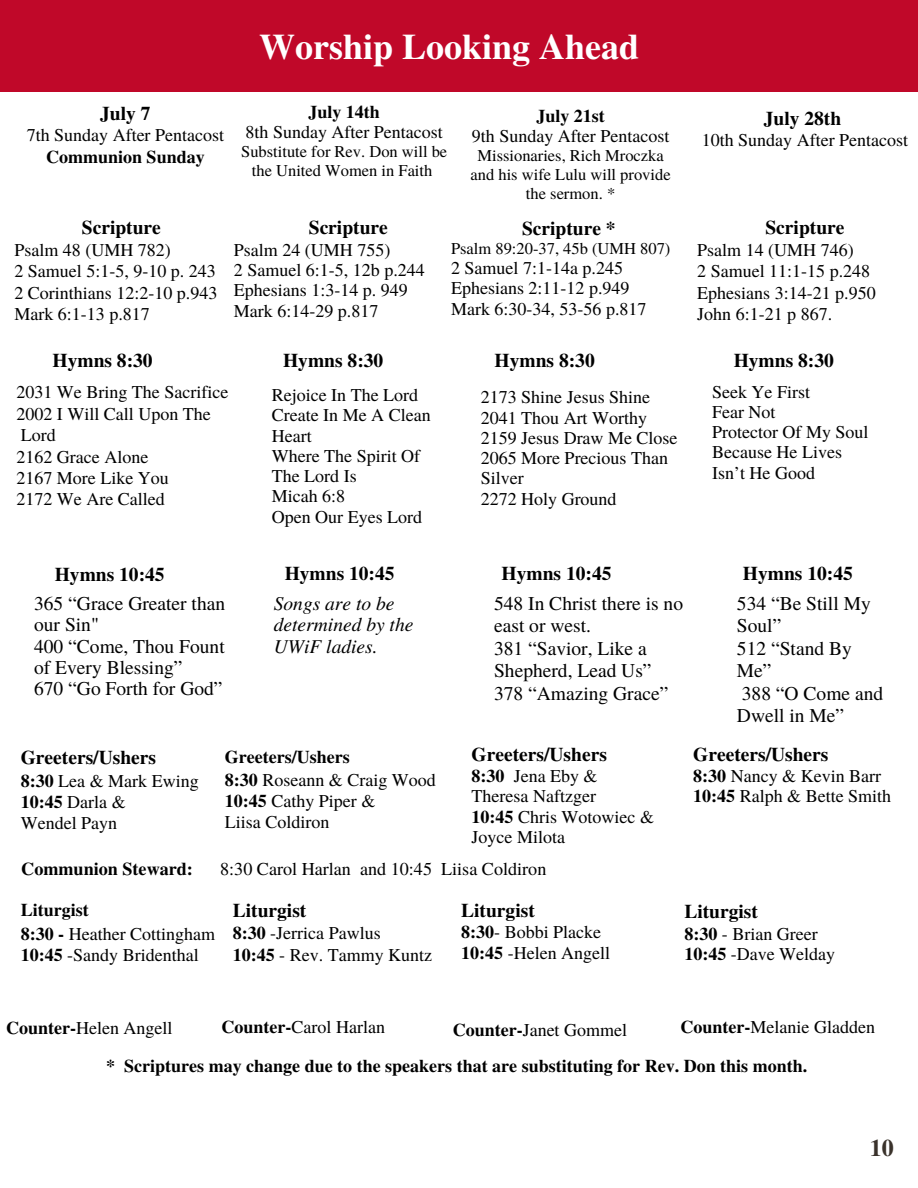
<style>
.page{position:relative;width:918px;height:1188px;background:#fff}
.page>*{position:absolute;margin:0;border:0;box-sizing:border-box;transform-origin:0 0}
.t1{font:700 36px "Te X Gyre Termes";color:#fff}
.t2{font:700 24px "Te X Gyre Termes";color:#3a322b}
.t3{font:19.5px/22.5px "Te X Gyre Termes";color:#000}
.t4{font:700 19.5px "Te X Gyre Termes";color:#000}
.t5{font:italic 19.5px/21.3px "Te X Gyre Termes";color:#000}
.t6{font:18.15px "Te X Gyre Termes";color:#000}
.t7{font:700 18.15px "Te X Gyre Termes";color:#000}
.t8{font:18px/20.2px "Te X Gyre Termes";color:#000}
.t9{font:700 18px "Te X Gyre Termes";color:#000}
.t10{font:16.5px/19.2px "Te X Gyre Termes";color:#000;text-align:center}
.s1{font-weight:700}
</style>
<div class="page">
<div style="left:0;top:0;width:918px;height:92px;background:#c00829"></div>
<h3 class="t1" style="left:259px;top:19px;width:381px">Worship Looking Ahead</h3>
<h3 class="t4" style="left:100px;top:98px;width:52px">July 7</h3>
<h3 class="t8" style="left:27px;top:124px;width:199px;line-height:21.3px;text-align:center">7th Sunday After Pentacost<br><span class="s1">Communion Sunday</span></h3>
<p class="t4" style="left:82px;top:213px;width:81px">Scripture</p>
<p class="t8" style="left:14px;top:238px;width:205px;line-height:21.3px">Psalm 48 (UMH 782)<br>2 Samuel 5:1-5, 9-10 p. 243<br>2 Corinthians 12:2-10 p.943<br>Mark 6:1-13 p.817</p>
<h3 class="t9" style="left:308px;top:98px;width:73px">July 14th</h3>
<h3 class="t8" style="left:246px;top:121px;width:199px">8th Sunday After Pentacost</h3>
<h3 class="t10" style="left:241px;top:141px;width:208px">Substitute for Rev. Don will be the United Women in Faith</h3>
<h3 class="t9" style="left:536px;top:101px;width:70px">July 21st</h3>
<h3 class="t8" style="left:472px;top:125px;width:199px">9th Sunday After Pentacost</h3>
<h3 class="t10" style="left:471px;top:145px;width:202px">Missionaries, Rich Mroczka and his wife Lulu will provide the sermon. *</h3>
<p class="t4" style="left:309px;top:213px;width:81px">Scripture</p>
<p class="t8" style="left:234px;top:239px;width:192px">Psalm 24 (UMH 755)<br>2 Samuel 6:1-5, 12b p.244<br>Ephesians 1:3-14 p. 949<br>Mark 6:14-29 p.817</p>
<p class="t4" style="left:522px;top:213px;width:95px">Scripture *</p>
<p class="t10" style="left:451px;top:238px;width:221px">Psalm 89:20-37, 45b (UMH 807)</p>
<h3 class="t8" style="left:451px;top:257px;width:173px">2 Samuel 7:1-14a p.245</h3>
<h3 class="t8" style="left:451px;top:277px;width:180px">Ephesians 2:11-12 p.949</h3>
<h3 class="t8" style="left:451px;top:298px;width:197px">Mark 6:30-34, 53-56 p.817</h3>
<h3 class="t4" style="left:764px;top:103px;width:79px">July 28th</h3>
<h3 class="t8" style="left:702px;top:129px;width:208px">10th Sunday After Pentacost</h3>
<p class="t4" style="left:765px;top:213px;width:81px">Scripture</p>
<p class="t8" style="left:697px;top:238px;width:180px;line-height:21.3px">Psalm 14 (UMH 746)<br>2 Samuel 11:1-15 p.248<br>Ephesians 3:14-21 p.950<br>John 6:1-21 p 867.</p>
<p class="t4" style="left:53px;top:345px;width:102px">Hymns 8:30</p>
<p class="t4" style="left:283px;top:345px;width:102px">Hymns 8:30</p>
<p class="t4" style="left:495px;top:345px;width:102px">Hymns 8:30</p>
<p class="t4" style="left:734px;top:345px;width:102px">Hymns 8:30</p>
<h3 class="t8" style="left:16px;top:381px;width:213px;line-height:21.3px">2031 We Bring The Sacrifice<br>2002 I Will Call Upon The<br>Lord<br>2162 Grace Alone<br>2167 More Like You<br>2172 We Are Called</h3>
<h2 class="t8" style="left:272px;top:384px;width:160px">Rejoice In The Lord<br>Create In Me A Clean<br>Heart<br>Where The Spirit Of<br>The Lord Is<br>Micah 6:8<br>Open Our Eyes Lord</h2>
<h2 class="t8" style="left:481px;top:386px;width:198px">2173 Shine Jesus Shine<br>2041 Thou Art Worthy<br>2159 Jesus Draw Me Close<br>2065 More Precious Than<br>Silver<br>2272 Holy Ground</h2>
<h2 class="t8" style="left:712px;top:381px;width:158px">Seek Ye First<br>Fear Not<br>Protector Of My Soul<br>Because He Lives<br>Isn’t He Good</h2>
<p class="t4" style="left:55px;top:559px;width:111px">Hymns 10:45</p>
<h1 class="t4" style="left:285px;top:558px;width:111px">Hymns 10:45</h1>
<h3 class="t4" style="left:502px;top:559px;width:111px">Hymns 10:45</h3>
<p class="t4" style="left:743px;top:558px;width:111px">Hymns 10:45</p>
<h2 class="t5" style="left:274px;top:591px;width:141px">Songs are to be determined by the<br>UWiF ladies.</h2>
<p class="t3" style="left:737px;top:591px;width:148px">534 “Be Still My<br>Soul”<br>512 “Stand By<br>Me”<br>388 “O Come and<br>Dwell in Me”</p>
<h2 class="t3" style="left:34px;top:592px;width:193px;line-height:21.3px">365 “Grace Greater than our Sin"<br>400 “Come, Thou Fount of Every Blessing”<br>670 “Go Forth for God”</h2>
<h3 class="t3" style="left:494px;top:591px;width:190px">548 In Christ there is no east or west.<br>381 “Savior, Like a<br>Shepherd, Lead Us”<br>378 “Amazing Grace”</h3>
<h3 class="t4" style="left:21px;top:742px;width:137px">Greeters/Ushers</h3>
<h3 class="t8" style="left:21px;top:769px;width:179px;line-height:21.3px"><span class="s1">8:30</span> Lea &amp; Mark Ewing<br><span class="s1">10:45</span> Darla &amp;<br>Wendel Payn</h3>
<h3 class="t8" style="left:225px;top:745px;width:212px;line-height:21.8px"><span class="s1">Greeters/Ushers<br>8:30</span> Roseann &amp; Craig Wood<br><span class="s1">10:45</span> Cathy Piper &amp;<br>Liisa Coldiron</h3>
<h3 class="t4" style="left:472px;top:739px;width:137px">Greeters/Ushers</h3>
<h3 class="t8" style="left:472px;top:765px;width:184px"><span class="s1">8:30</span> Jena Eby &amp;<br>Theresa Naftzger<br><span class="s1">10:45</span> Chris Wotowiec &amp;</h3>
<h3 class="t8" style="left:472px;top:826px;width:95px">Joyce Milota</h3>
<h2 class="t7" style="left:21px;top:855px;width:173px">Communion Steward:</h2>
<h2 class="t6" style="left:220px;top:856px;width:328px">8:30 Carol Harlan and 10:45 Liisa Coldiron</h2>
<h2 class="t8" style="left:21px;top:897px;width:196px;line-height:23.7px"><span class="s1">Liturgist<br>8:30 -</span> Heather Cottingham</h2>
<h2 class="t8" style="left:21px;top:944px;width:179px"><span class="s1">10:45</span> -Sandy Bridenthal</h2>
<h3 class="t4" style="left:233px;top:895px;width:75px">Liturgist</h3>
<h3 class="t8" style="left:233px;top:922px;width:201px;line-height:21.3px"><span class="s1">8:30</span> -Jerrica Pawlus<br><span class="s1">10:45</span> - Rev. Tammy Kuntz</h3>
<h2 class="t4" style="left:461px;top:895px;width:75px">Liturgist</h2>
<h2 class="t8" style="left:461px;top:921px;width:150px"><span class="s1">8:30</span>- Bobbi Placke<br><span class="s1">10:45</span> -Helen Angell</h2>
<h2 class="t4" style="left:693px;top:739px;width:137px">Greeters/Ushers</h2>
<h2 class="t8" style="left:693px;top:765px;width:200px"><span class="s1">8:30</span> Nancy &amp; Kevin Barr<br><span class="s1">10:45</span> Ralph &amp; Bette Smith</h2>
<h3 class="t4" style="left:684px;top:897px;width:75px">Liturgist</h3>
<h3 class="t8" style="left:684px;top:923px;width:152px"><span class="s1">8:30</span> - Brian Greer<br><span class="s1">10:45</span> -Dave Welday</h3>
<h3 class="t8" style="left:6px;top:1017px;width:168px"><span class="s1">Counter-</span>Helen Angell</h3>
<h3 class="t8" style="left:222px;top:1016px;width:165px"><span class="s1">Counter-</span>Carol Harlan</h3>
<h3 class="t8" style="left:453px;top:1019px;width:176px"><span class="s1">Counter-</span>Janet Gommel</h3>
<h3 class="t8" style="left:681px;top:1016px;width:196px"><span class="s1">Counter-</span>Melanie Gladden</h3>
<p class="t9" style="left:106px;top:1052px;width:703px">* Scriptures may change due to the speakers that are substituting for Rev. Don this month.</p>
<h3 class="t2" style="left:870px;top:1129px;width:25px">10</h3>
</div>
